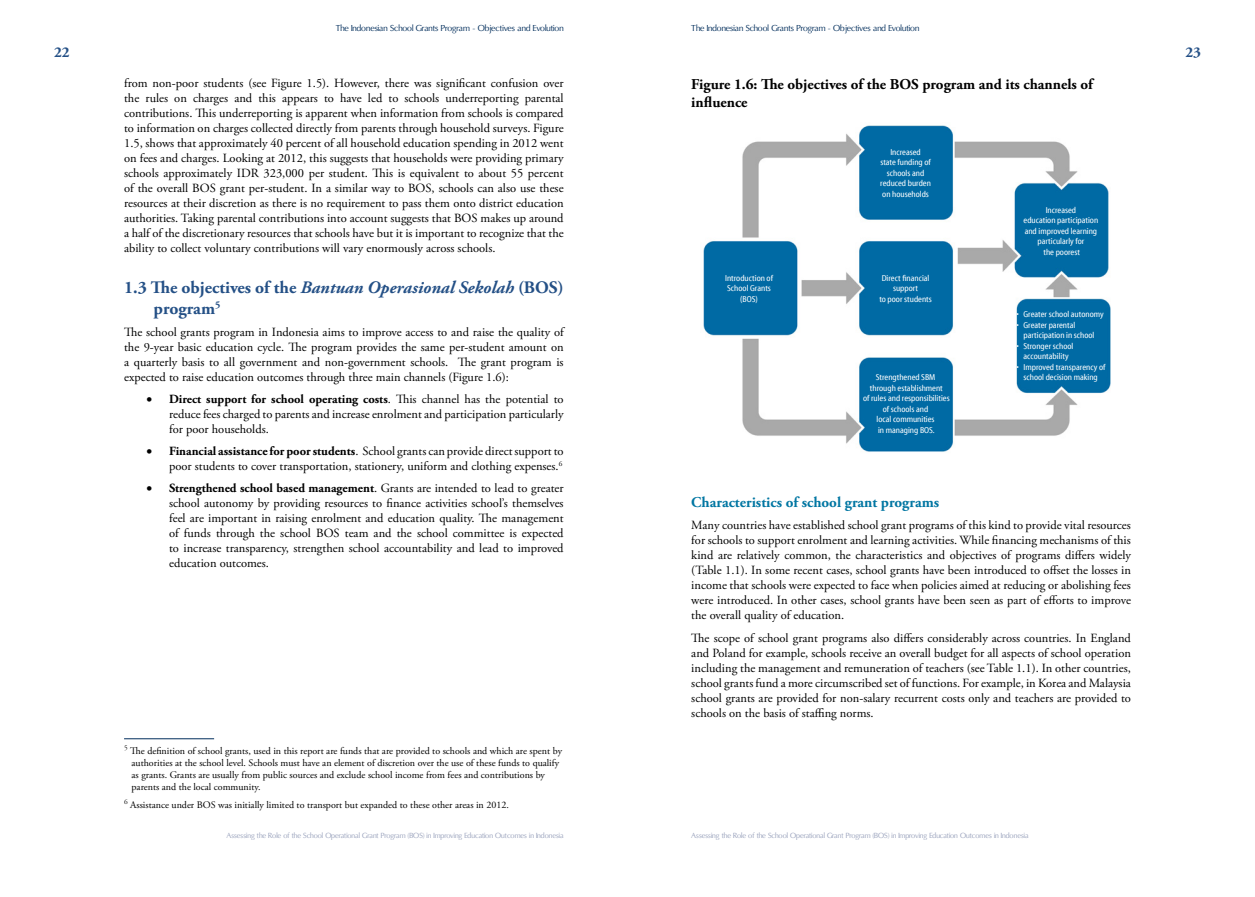
<style>
.page{position:relative;width:1255px;height:897px;background:#fff}
.page>*{position:absolute;margin:0;border:0;box-sizing:border-box;transform-origin:0 0}
.t1{font:700 17.5px/21px "Adobe Garamond Pro";color:#245086}
.t2{font:700 15px/18px "Adobe Garamond Pro";color:#000}
.t3{font:700 15px "Adobe Garamond Pro";color:#0076a2}
.t4{font:700 15px "Adobe Garamond Pro";color:#245086}
.t5{font:12.5px/15px "Adobe Garamond Pro";color:#000;text-align:justify}
.t6{font:10px/12px "Adobe Garamond Pro";color:#000}
.t7{font:condensed 8.75px/10.5px "Myriad Web Pro";color:#fff;text-align:center}
.t8{font:8.75px "Oregon LDO";color:#002d5b}
.t9{font:7.5px "Oregon LDO";color:#99a2bc}
.s1{font-style:italic}
.s2{font-weight:700}
</style>
<div class="page">
<img style="left:703px;top:125px;width:408px;height:327px">
<hr style="left:124px;top:738px;width:90px;height:1px;background:#002d5b">
<p class="t8" style="left:336px;top:23px;width:229px">The Indonesian School Grants Program - Objectives and Evolution</p>
<p class="t8" style="left:691px;top:23px;width:229px">The Indonesian School Grants Program - Objectives and Evolution</p>
<p class="t4" style="left:54px;top:43px;width:17px">22</p>
<p class="t4" style="left:1185px;top:43px;width:17px">23</p>
<p class="t5" style="left:124px;top:76px;width:441px">from non-poor students (see Figure 1.5). However, there was significant confusion over the rules on charges and this appears to have led to schools underreporting parental contributions. This underreporting is apparent when information from schools is compared to information on charges collected directly from parents through household surveys. Figure 1.5, shows that approximately 40 percent of all household education spending in 2012 went on fees and charges. Looking at 2012, this suggests that households were providing primary schools approximately IDR 323,000 per student. This is equivalent to about 55 percent of the overall BOS grant per-student. In a similar way to BOS, schools can also use these resources at their discretion as there is no requirement to pass them onto district education authorities. Taking parental contributions into account suggests that BOS makes up around a half of the discretionary resources that schools have but it is important to recognize that the ability to collect voluntary contributions will vary enormously across schools.</p>
<h1 class="t1" style="left:153px;top:277px;width:412px;text-indent:-29px">1.3 The objectives of the <span class="s1">Bantuan Operasional Sekolah</span> (BOS) program<sup>5</sup></h1>
<p class="t5" style="left:124px;top:325px;width:441px">The school grants program in Indonesia aims to improve access to and raise the quality of the 9-year basic education cycle. The program provides the same per-student amount on a quarterly basis to all government and non-government schools. The grant program is expected to raise education outcomes through three main channels (Figure 1.6):</p>
<p class="t5" style="left:169px;top:392px;width:396px;text-indent:-22px">• <span class="s2">Direct support for school operating costs</span>. This channel has the potential to reduce fees charged to parents and increase enrolment and participation particularly for poor households.</p>
<p class="t5" style="left:147px;top:444px;width:418px;text-align:right">• <span class="s2">Financial assistance for poor students</span>. School grants can provide direct support to poor students to cover transportation, stationery, uniform and clothing expenses.<sup>6</sup></p>
<p class="t5" style="left:169px;top:481px;width:396px;text-indent:-22px">• <span class="s2">Strengthened school based management</span>. Grants are intended to lead to greater school autonomy by providing resources to finance activities school’s themselves feel are important in raising enrolment and education quality. The management of funds through the school BOS team and the school committee is expected to increase transparency, strengthen school accountability and lead to improved education outcomes.</p>
<p class="t6" style="left:132px;top:745px;width:432px;text-indent:-8px"><sup>5</sup> The definition of school grants, used in this report are funds that are provided to schools and which are spent by authorities at the school level. Schools must have an element of discretion over the use of these funds to qualify as grants. Grants are usually from public sources and exclude school income from fees and contributions by parents and the local community.</p>
<p class="t6" style="left:124px;top:799px;width:386px"><sup>6</sup> Assistance under BOS was initially limited to transport but expanded to these other areas in 2012.</p>
<p class="t2" style="left:691px;top:75px;width:403px">Figure 1.6: The objectives of the BOS program and its channels of influence</p>
<p class="t7" style="left:880px;top:147px;width:52px">Increased<br>state funding of schools and reduced burden on households</p>
<p class="t7" style="left:725px;top:273px;width:49px">Introduction of<br>School Grants (BOS)</p>
<p class="t7" style="left:879px;top:273px;width:54px">Direct financial support<br>to poor students</p>
<p class="t7" style="left:1023px;top:205px;width:76px">Increased<br>education participation and improved learning particularly for<br>the poorest</p>
<p class="t7" style="left:1016px;top:309px;width:89px">• Greater school autonomy</p>
<p class="t7" style="left:1023px;top:319px;width:72px;text-align:left;text-indent:-7px">• Greater parental participation in school</p>
<p class="t7" style="left:1016px;top:340px;width:58px">• Stronger school accountability</p>
<p class="t7" style="left:1016px;top:361px;width:91px">• Improved transparency of</p>
<p class="t7" style="left:875px;top:372px;width:61px">Strengthened SBM</p>
<p class="t7" style="left:1023px;top:372px;width:76px">school decision making</p>
<p class="t7" style="left:863px;top:383px;width:88px">through establishment<br>of rules and responsibilities of schools and<br>local communities<br>in managing BOS.</p>
<p class="t3" style="left:691px;top:493px;width:249px">Characteristics of school grant programs</p>
<p class="t5" style="left:691px;top:518px;width:441px">Many countries have established school grant programs of this kind to provide vital resources for schools to support enrolment and learning activities. While financing mechanisms of this kind are relatively common, the characteristics and objectives of programs differs widely (Table 1.1). In some recent cases, school grants have been introduced to offset the losses in income that schools were expected to face when policies aimed at reducing or abolishing fees were introduced. In other cases, school grants have been seen as part of efforts to improve the overall quality of education.</p>
<p class="t5" style="left:691px;top:630px;width:441px">The scope of school grant programs also differs considerably across countries. In England and Poland for example, schools receive an overall budget for all aspects of school operation including the management and remuneration of teachers (see Table 1.1). In other countries, school grants fund a more circumscribed set of functions. For example, in Korea and Malaysia school grants are provided for non-salary recurrent costs only and teachers are provided to schools on the basis of staffing norms.</p>
<p class="t9" style="left:226px;top:830px;width:339px">Assessing the Role of the School Operational Grant Program (BOS) in Improving Education Outcomes in Indonesia</p>
<p class="t9" style="left:691px;top:830px;width:339px">Assessing the Role of the School Operational Grant Program (BOS) in Improving Education Outcomes in Indonesia</p>
</div>
